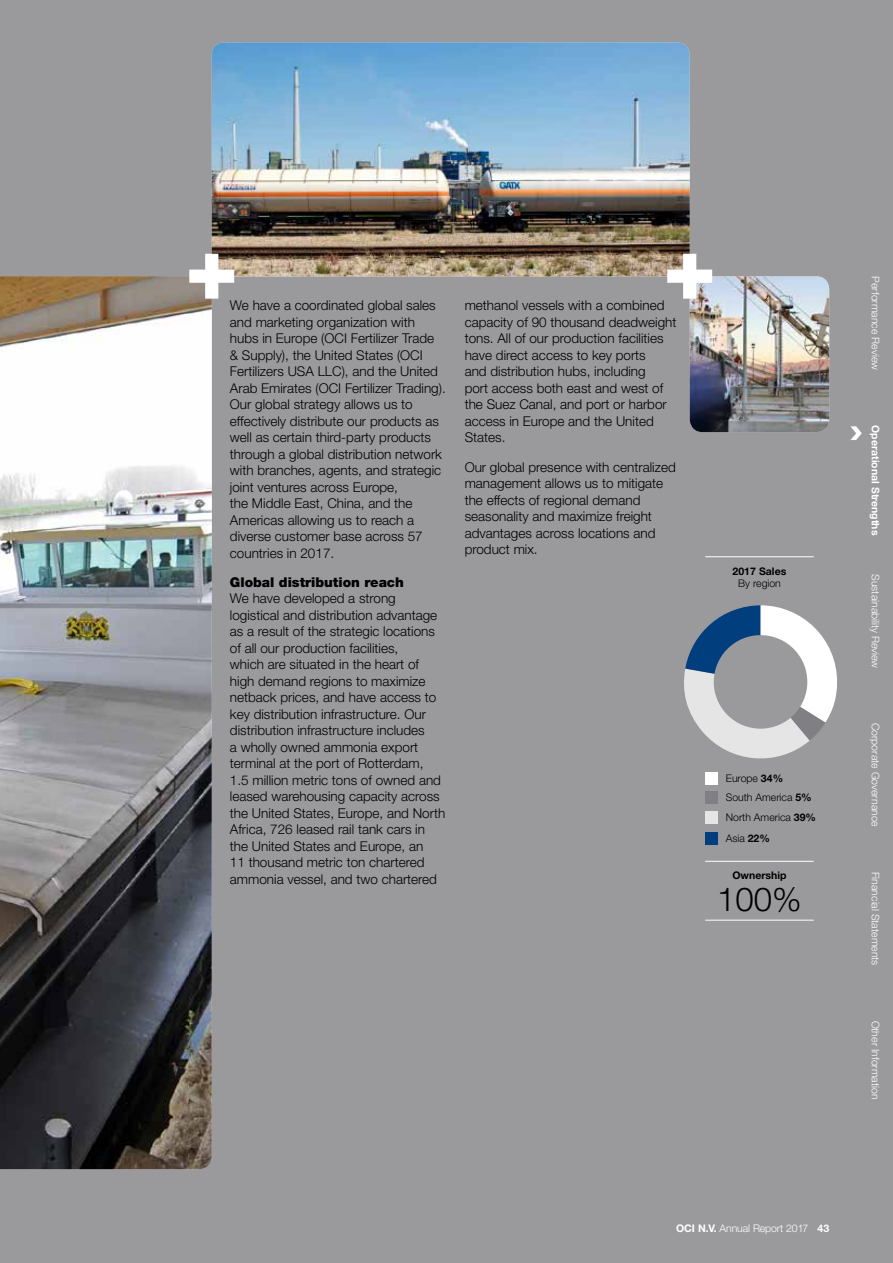
<style>
.page{position:relative;width:893px;height:1263px;background:#9a999c}
.page>*{position:absolute;margin:0;border:0;box-sizing:border-box;transform-origin:0 0}
.t1{font:300 33px "Helvetica Neue LT Std";color:#000}
.t2{font:300 13.5px/16.5px "Helvetica Neue LT Std";color:#000}
.t3{font:900 13.5px "Helvetica Neue LT Std";color:#000}
.t4{font:300 10.5px "Helvetica Neue LT Std";color:#fff}
.t5{font:300 10.5px/19.5px "Helvetica Neue LT Std";color:#000}
.t6{font:700 10.5px "Helvetica Neue LT Std";color:#fff}
.t7{font:700 10.5px "Helvetica Neue LT Std";color:#000}
.s1{font-weight:700}
</style>
<div class="page">
<img style="left:212px;top:42px;width:478px;height:234px">
<img style="left:667px;top:254px;width:162px;height:178px">
<hr style="left:705px;top:556px;width:109px;height:1px;background:#fff">
<hr style="left:705px;top:861px;width:109px;height:1px;background:#fff">
<hr style="left:705px;top:920px;width:109px;height:1px;background:#fff">
<div style="left:705px;top:772px;width:13px;height:12px;background:#fff"></div>
<div style="left:705px;top:791px;width:13px;height:12px;background:#807f83"></div>
<div style="left:705px;top:811px;width:13px;height:12px;background:#e6e5e6"></div>
<div style="left:705px;top:832px;width:13px;height:12px;background:#003e7e"></div>
<svg style="left:684px;top:605px;width:153px;height:154px"></svg>
<div style="left:714px;top:635px;width:93px;height:94px;background:#9a999c;border-radius:50%"></div>
<img style="left:0;top:276px;width:212px;height:893px">
<svg style="left:189px;top:254px;width:45px;height:45px"></svg>
<svg style="left:850px;top:426px;width:12px;height:14px"></svg>
<p class="t2" style="left:230px;top:297px;width:217px">We have a coordinated global sales and marketing organization with hubs in Europe (OCI Fertilizer Trade &amp; Supply), the United States (OCI Fertilizers USA LLC), and the United Arab Emirates (OCI Fertilizer Trading).<br>Our global strategy allows us to effectively distribute our products as well as certain third-party products through a global distribution network with branches, agents, and strategic joint ventures across Europe,<br>the Middle East, China, and the Americas allowing us to reach a diverse customer base across 57 countries in 2017.</p>
<p class="t3" style="left:230px;top:574px;width:176px">Global distribution reach</p>
<p class="t2" style="left:230px;top:590px;width:217px">We have developed a strong logistical and distribution advantage as a result of the strategic locations of all our production facilities,<br>which are situated in the heart of high demand regions to maximize netback prices, and have access to key distribution infrastructure. Our distribution infrastructure includes<br>a wholly owned ammonia export terminal at the port of Rotterdam, 1.5 million metric tons of owned and leased warehousing capacity across the United States, Europe, and North Africa, 726 leased rail tank cars in the United States and Europe, an<br>11 thousand metric ton chartered ammonia vessel, and two chartered</p>
<p class="t2" style="left:465px;top:297px;width:213px">methanol vessels with a combined capacity of 90 thousand deadweight tons. All of our production facilities have direct access to key ports<br>and distribution hubs, including<br>port access both east and west of the Suez Canal, and port or harbor access in Europe and the United<br>States.</p>
<p class="t2" style="left:465px;top:458px;width:213px">Our global presence with centralized management allows us to mitigate the effects of regional demand seasonality and maximize freight advantages across locations and product mix.</p>
<p class="t7" style="left:733px;top:564px;width:55px">2017 Sales</p>
<p class="t5" style="left:738px;top:573px;width:44px">By region</p>
<p class="t5" style="left:726px;top:768px;width:92px">Europe <span class="s1">34%<br></span>South America <span class="s1">5%<br></span>North America <span class="s1">39%</span></p>
<p class="t5" style="left:726px;top:828px;width:46px">Asia <span class="s1">22%</span></p>
<p class="t7" style="left:732px;top:869px;width:56px">Ownership</p>
<h1 class="t1" style="left:717px;top:879px;width:86px">100%</h1>
<p class="t4" style="left:882px;top:276px;width:95px;rotate:90deg">Performance Review</p>
<p class="t6" style="left:882px;top:425px;width:112px;rotate:90deg">Operational Strengths</p>
<p class="t4" style="left:882px;top:574px;width:96px;rotate:90deg">Sustainability Review</p>
<p class="t4" style="left:882px;top:723px;width:105px;rotate:90deg">Corporate Governance</p>
<p class="t4" style="left:882px;top:872px;width:95px;rotate:90deg">Financial Statements</p>
<p class="t4" style="left:882px;top:1020px;width:80px;rotate:90deg">Other Information</p>
<p class="t4" style="left:676px;top:1222px;width:154px"><span class="s1">OCI N.V.</span> Annual Report 2017 <span class="s1">43</span></p>
</div>
